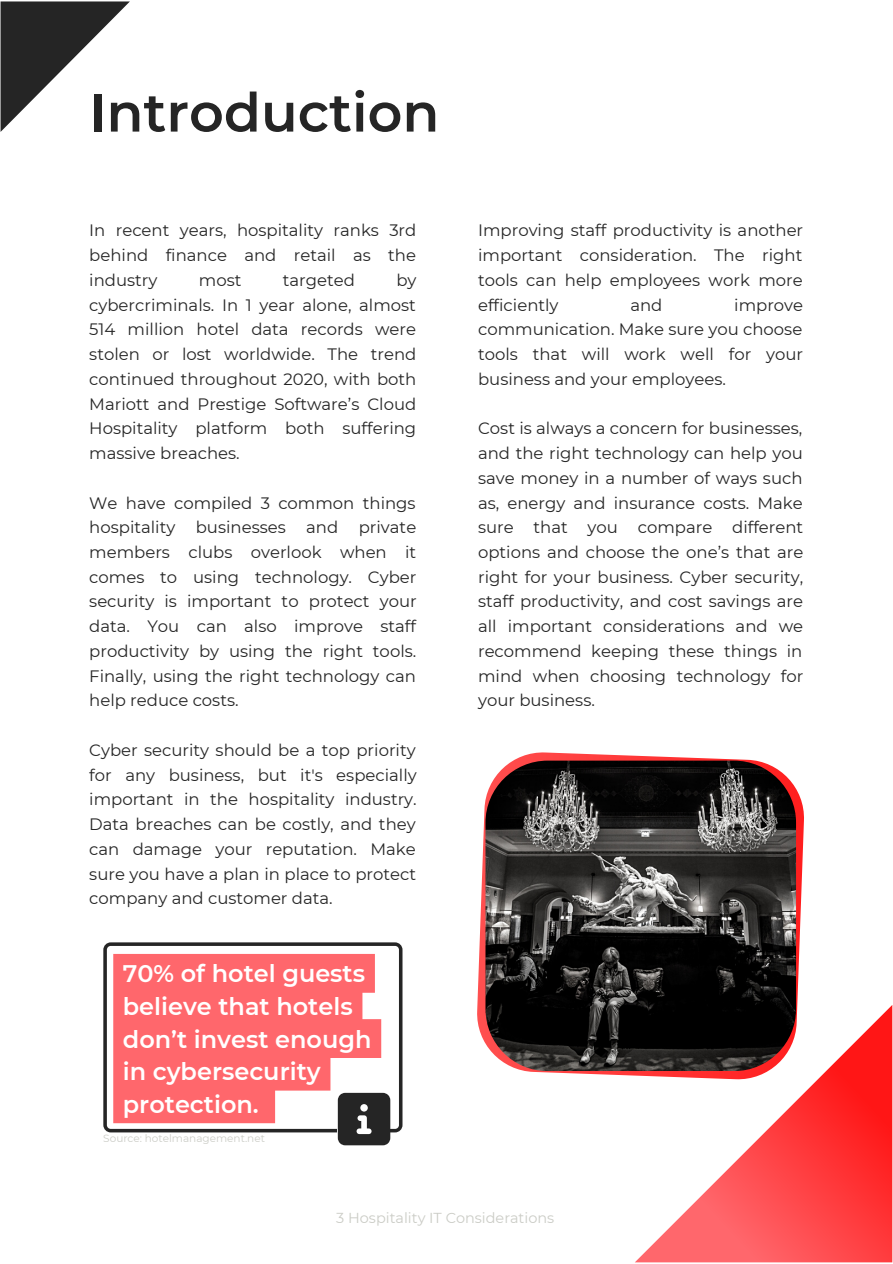
<style>
.page{position:relative;width:893px;height:1264px;background:#fff}
.page>*{position:absolute;margin:0;border:0;box-sizing:border-box;transform-origin:0 0}
.t1{font:600 54px "Montserrat";color:#252525}
.t2{font:600 24px/32.5px "Montserrat";color:#fff}
.t3{font:16.5px/24.8px "Montserrat";color:#252525;text-align:justify}
.t4{font:14.4px "Montserrat";color:#cbccc6}
.t5{font:10.5px "Montserrat";color:#cbccc6}
</style>
<div class="page">
<svg style="left:635px;top:1005px;width:257px;height:257px"></svg>
<svg style="left:477px;top:752px;width:328px;height:328px"></svg>
<svg style="left:1px;top:1px;width:129px;height:131px"></svg>
<img style="left:485px;top:760px;width:311px;height:310px;border-radius:62px">
<svg style="left:103px;top:942px;width:299px;height:190px"></svg>
<svg style="left:113px;top:953px;width:268px;height:170px;background:#ff767b"></svg>
<div style="left:338px;top:1088px;width:52px;height:61px;background:#fff"></div>
<h1 class="t1" style="left:89px;top:74px;width:351px">Introduction</h1>
<p class="t3" style="left:89px;top:217px;width:328px">In recent years, hospitality ranks 3rd behind finance and retail as the industry</p>
<p class="t3" style="left:89px;top:267px;width:329px;text-indent:307px">by cybercriminals. In 1 year alone, almost 514 million hotel data records were stolen or lost worldwide. The trend continued throughout 2020, with both Mariott and Prestige Software’s Cloud Hospitality platform both suffering massive breaches.</p>
<p class="t3" style="left:89px;top:489px;width:329px">We have compiled 3 common things hospitality businesses and private members clubs overlook when it comes to using technology. Cyber security is important to protect your data. You can also improve staff productivity by using the right tools.<br>Finally, using the right technology can help reduce costs.</p>
<p class="t3" style="left:89px;top:737px;width:329px">Cyber security should be a top priority for any business, but it's especially important in the hospitality industry.<br>Data breaches can be costly, and they can damage your reputation. Make sure you have a plan in place to protect company and customer data.</p>
<p class="t3" style="left:199px;top:267px;width:44px">most</p>
<p class="t3" style="left:283px;top:267px;width:74px">targeted</p>
<h2 class="t2" style="left:123px;top:956px;width:250px">70% of hotel guests believe that hotels don’t invest enough in cybersecurity protection.</h2>
<p class="t5" style="left:103px;top:1130px;width:163px">Source: hotelmanagement.net</p>
<p class="t3" style="left:478px;top:217px;width:326px">Improving staff productivity is another important consideration. The right tools can help employees work more efficiently</p>
<p class="t3" style="left:478px;top:292px;width:326px;text-indent:256px">improve communication. Make sure you choose tools that will work well for your business and your employees.</p>
<p class="t3" style="left:478px;top:415px;width:327px">Cost is always a concern for businesses, and the right technology can help you save money in a number of ways such as, energy and insurance costs. Make sure that you compare different options and choose the one’s that are right for your business. Cyber security, staff productivity, and cost savings are all important considerations and we recommend keeping these things in mind when choosing technology for your business.</p>
<p class="t3" style="left:630px;top:292px;width:34px">and</p>
<p class="t4" style="left:336px;top:1207px;width:219px">3 Hospitality IT Considerations</p>
</div>
